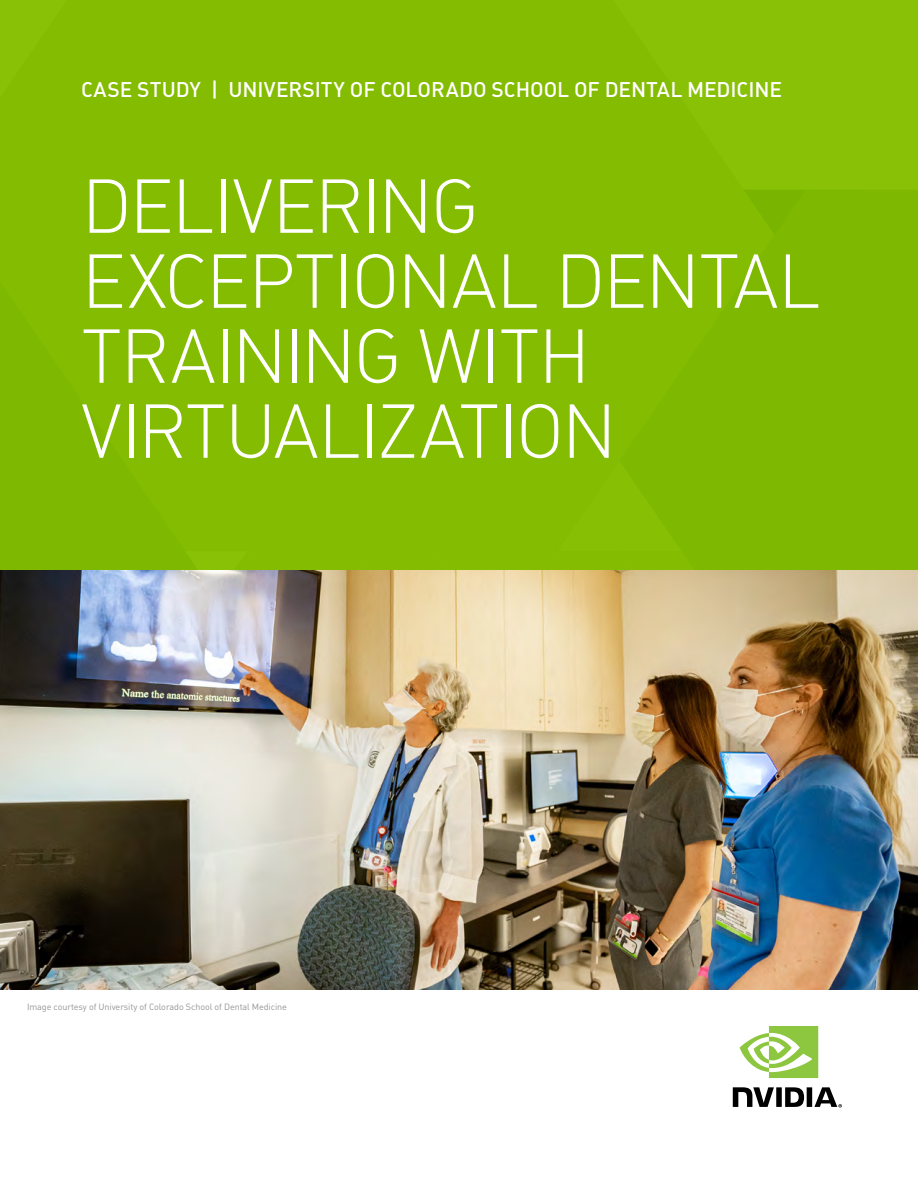
<style>
.page{position:relative;width:918px;height:1188px;background:#fff}
.page>*{position:absolute;margin:0;border:0;box-sizing:border-box;transform-origin:0 0}
.t1{font:300 75px/75px "DIN Pro";letter-spacing:-.035em;color:#fff}
.t2{font:500 21px "DIN Pro";letter-spacing:-.005em;color:#fff}
.t3{font:9px "DIN Pro";letter-spacing:-.01em;color:#939598}
</style>
<div class="page">
<div style="left:0;top:0;width:619px;height:570px;background:#83bc00"></div>
<div style="left:619px;top:190px;width:299px;height:380px;background:#7eb800"></div>
<div style="left:0;top:282px;width:216px;height:288px;background:#83bc00"></div>
<div style="left:613px;top:0;width:305px;height:190px;background:#88c106"></div>
<svg style="left:733px;top:1087px;width:109px;height:21px"></svg>
<svg style="left:740px;top:1026px;width:78px;height:52px"></svg>
<img style="left:0;top:570px;width:918px;height:419px">
<h2 class="t2" style="left:81px;top:75px;width:702px">CASE STUDY | UNIVERSITY OF COLORADO SCHOOL OF DENTAL MEDICINE</h2>
<h1 class="t1" style="left:81px;top:165px;width:741px">DELIVERING<br>EXCEPTIONAL DENTAL<br>TRAINING WITH<br>VIRTUALIZATION</h1>
<p class="t3" style="left:27px;top:1001px;width:262px">Image courtesy of University of Colorado School of Dental Medicine</p>
</div>
